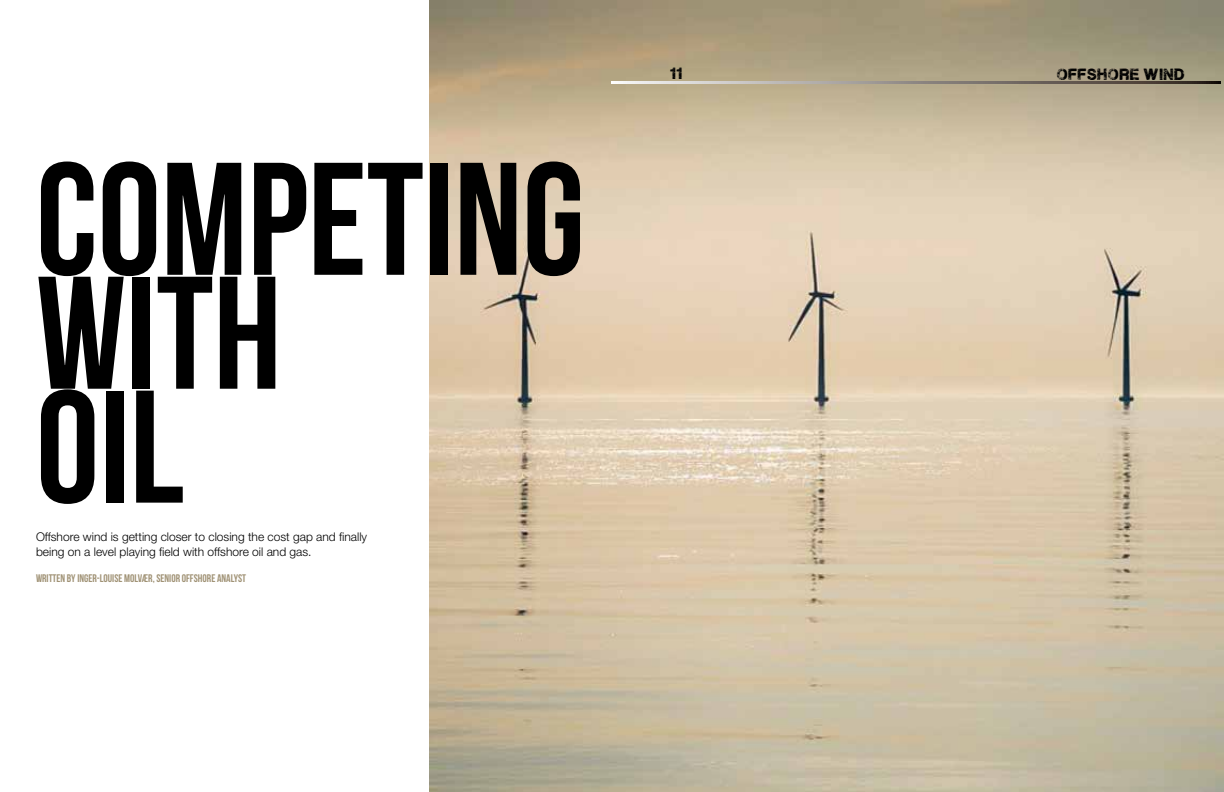
<style>
.page{position:relative;width:1224px;height:792px;background:#fff}
.page>*{position:absolute;margin:0;border:0;box-sizing:border-box;transform-origin:0 0}
.t1{font:160px/113.9px "Bebas Neue";color:#000}
.t2{font:13px "Plane Crash";color:#000}
.t3{font:300 12px/15px "Helvetica Neue LT Std";color:#000}
.t4{font:11px "Bebas Neue";color:#a09275}
</style>
<div class="page">
<img style="left:429px;top:0;width:795px;height:792px">
<svg style="left:612px;top:81px;width:608px;height:3px;background:#918a86"></svg>
<h1 class="t1" style="left:36px;top:161px;width:550px">COMPETING<br>WITH<br>OIL</h1>
<p class="t3" style="left:36px;top:529px;width:333px">Offshore wind is getting closer to closing the cost gap and finally being on a level playing field with offshore oil and gas.</p>
<p class="t4" style="left:36px;top:572px;width:212px">WRITTEN BY INGER-LOUISE MOLVÆR, SENIOR OFFSHORE ANALYST</p>
<p class="t2" style="left:670px;top:68px;width:14px">11</p>
<p class="t2" style="left:1056px;top:69px;width:130px">OFFSHORE WIND</p>
</div>
